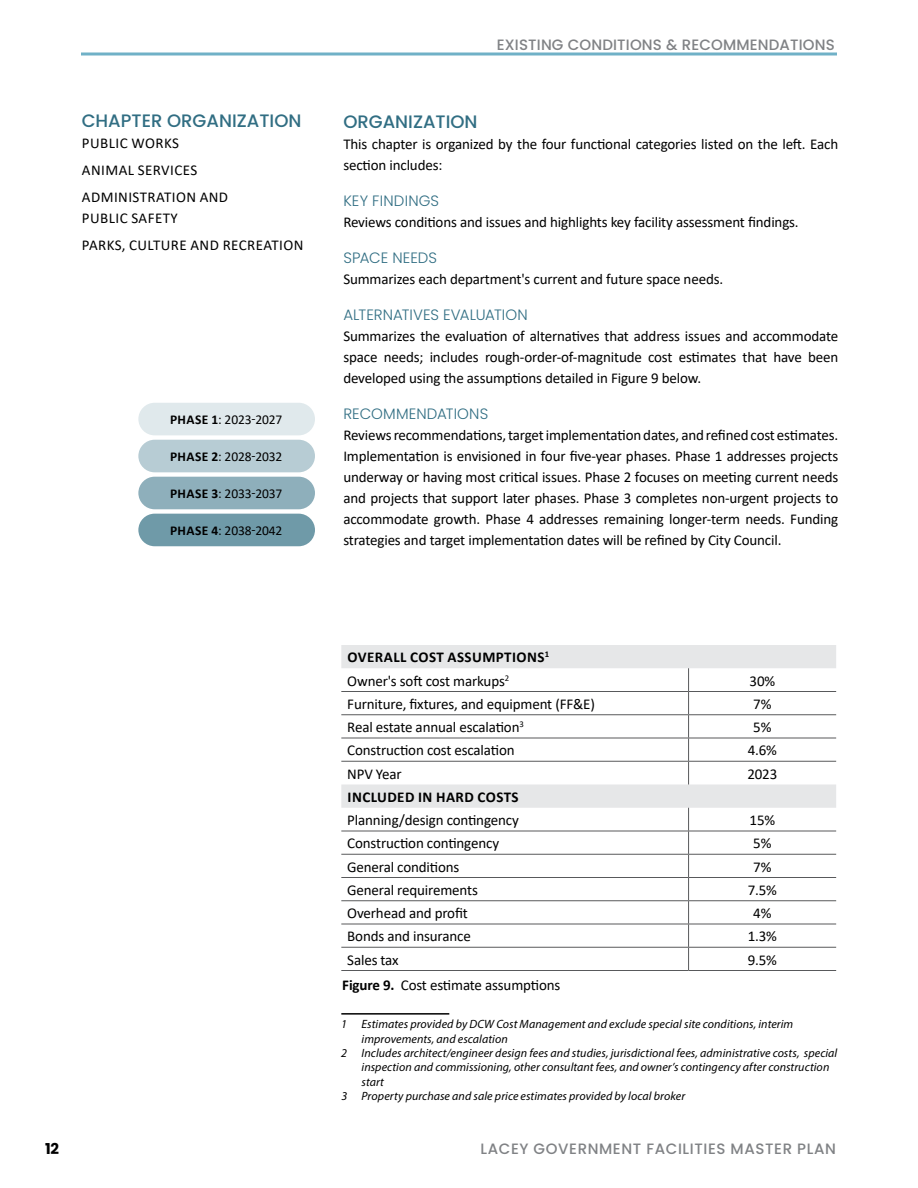
<style>
.page{position:relative;width:918px;height:1188px;background:#fff}
.page>*{position:absolute;margin:0;border:0;box-sizing:border-box;transform-origin:0 0}
.t1{font:500 18px "Poppins";color:#316e83}
.t2{font:15px/21px "Calibri";letter-spacing:-.01em;color:#000;text-align:justify}
.t3{font:15px/27px "Calibri";letter-spacing:.03em;color:#000}
.t4{font:500 15px "Poppins";letter-spacing:.04em;color:#808285}
.t5{font:700 15px/23.2px "Calibri";letter-spacing:.03em;color:#000}
.t6{font:300 15px "Poppins";color:#316e83}
.t7{font:700 15px "Poppins";color:#000}
.t8{font:13.5px "Calibri";letter-spacing:-.01em;color:#000}
.t9{font:italic 12px "Myriad Pro";letter-spacing:.005em;color:#000}
.s1{font-weight:700}
.s2{font-weight:400}
</style>
<div class="page">
<svg style="left:341px;top:645px;width:495px;height:163px"></svg>
<hr style="left:341px;top:691px;width:348px;height:1px;background:#58595b">
<hr style="left:689px;top:691px;width:147px;height:1px;background:#58595b">
<hr style="left:341px;top:714px;width:348px;height:1px;background:#58595b">
<hr style="left:689px;top:714px;width:147px;height:1px;background:#58595b">
<hr style="left:341px;top:738px;width:348px;height:1px;background:#58595b">
<hr style="left:689px;top:738px;width:147px;height:1px;background:#58595b">
<hr style="left:341px;top:761px;width:348px;height:1px;background:#58595b">
<hr style="left:689px;top:761px;width:147px;height:1px;background:#58595b">
<svg style="left:688px;top:668px;width:1px;height:116px"></svg>
<hr style="left:341px;top:831px;width:348px;height:1px;background:#58595b">
<hr style="left:689px;top:831px;width:147px;height:1px;background:#58595b">
<hr style="left:341px;top:854px;width:348px;height:1px;background:#58595b">
<hr style="left:689px;top:854px;width:147px;height:1px;background:#58595b">
<hr style="left:341px;top:877px;width:348px;height:1px;background:#58595b">
<hr style="left:689px;top:877px;width:147px;height:1px;background:#58595b">
<hr style="left:341px;top:900px;width:348px;height:1px;background:#58595b">
<hr style="left:689px;top:900px;width:147px;height:1px;background:#58595b">
<hr style="left:341px;top:924px;width:348px;height:1px;background:#58595b">
<hr style="left:689px;top:924px;width:147px;height:1px;background:#58595b">
<hr style="left:341px;top:947px;width:348px;height:1px;background:#58595b">
<hr style="left:689px;top:947px;width:147px;height:1px;background:#58595b">
<svg style="left:688px;top:808px;width:1px;height:162px"></svg>
<hr style="left:341px;top:970px;width:348px;height:1px;background:#58595b">
<hr style="left:689px;top:970px;width:147px;height:1px;background:#58595b">
<hr style="left:341px;top:1013px;width:108px;height:2px;background:#000">
<svg style="left:81px;top:52px;width:756px;height:4px;background:#93c4d4"></svg>
<div style="left:138px;top:403px;width:177px;height:32px;background:#e0e9ec;border-radius:16px"></div>
<div style="left:138px;top:440px;width:177px;height:32px;background:#b7ccd4;border-radius:16px"></div>
<div style="left:138px;top:477px;width:177px;height:32px;background:#8eafbb;border-radius:16px"></div>
<div style="left:138px;top:514px;width:177px;height:32px;background:#6f9aa8;border-radius:16px"></div>
<p class="t1" style="left:82px;top:110px;width:221px">CHAPTER ORGANIZATION</p>
<p class="t3" style="left:82px;top:129px;width:148px">PUBLIC WORKS<br>ANIMAL SERVICES<br>ADMINISTRATION AND</p>
<p class="t3" style="left:82px;top:204px;width:223px">PUBLIC SAFETY<br>PARKS, CULTURE AND RECREATION</p>
<p class="t8" style="left:170px;top:410px;width:114px"><span class="s1">PHASE 1</span>: 2023-2027</p>
<p class="t8" style="left:170px;top:447px;width:114px"><span class="s1">PHASE 2</span>: 2028-2032</p>
<p class="t8" style="left:170px;top:484px;width:114px"><span class="s1">PHASE 3</span>: 2033-2037</p>
<p class="t8" style="left:170px;top:521px;width:114px"><span class="s1">PHASE 4</span>: 2038-2042</p>
<p class="t4" style="left:497px;top:36px;width:18px">EXISTING</p>
<p class="t4" style="left:568px;top:36px;width:22px">CONDITIONS</p>
<p class="t4" style="left:666px;top:36px;width:37px">&amp; RECOMMENDATIONS</p>
<p class="t1" style="left:343px;top:111px;width:136px">ORGANIZATION</p>
<p class="t2" style="left:343px;top:133px;width:496px">This chapter is organized by the four functional categories listed on the left. Each section includes:</p>
<p class="t6" style="left:343px;top:192px;width:97px">KEY FINDINGS</p>
<p class="t2" style="left:343px;top:211px;width:457px">Reviews conditions and issues and highlights key facility assessment findings.</p>
<p class="t6" style="left:343px;top:249px;width:95px">SPACE NEEDS</p>
<p class="t2" style="left:343px;top:268px;width:379px">Summarizes each department's current and future space needs.</p>
<p class="t6" style="left:343px;top:306px;width:186px">ALTERNATIVES EVALUATION</p>
<p class="t2" style="left:343px;top:325px;width:496px">Summarizes the evaluation of alternatives that address issues and accommodate space needs; includes rough-order-of-magnitude cost estimates that have been developed using the assumptions detailed in Figure 9 below.</p>
<p class="t6" style="left:343px;top:405px;width:147px">RECOMMENDATIONS</p>
<p class="t2" style="left:343px;top:424px;width:496px">Reviews recommendations, target implementation dates, and refined cost estimates.<br>Implementation is envisioned in four five-year phases. Phase 1 addresses projects underway or having most critical issues. Phase 2 focuses on meeting current needs and projects that support later phases. Phase 3 completes non-urgent projects to accommodate growth. Phase 4 addresses remaining longer-term needs. Funding strategies and target implementation dates will be refined by City Council.</p>
<p class="t5" style="left:347px;top:645px;width:203px">OVERALL COST ASSUMPTIONS<sup>1<br></sup><span class="s2">Owner's soft cost markups</span><sup>2</sup></p>
<p class="t2" style="left:750px;top:670px;width:27px">30%</p>
<p class="t2" style="left:347px;top:693px;width:249px">Furniture, fixtures, and equipment (FF&amp;E)</p>
<p class="t2" style="left:753px;top:693px;width:20px">7%</p>
<p class="t2" style="left:347px;top:716px;width:178px">Real estate annual escalation<sup>3</sup></p>
<p class="t2" style="left:753px;top:716px;width:20px">5%</p>
<p class="t2" style="left:347px;top:739px;width:169px">Construction cost escalation</p>
<p class="t2" style="left:748px;top:739px;width:31px">4.6%</p>
<p class="t2" style="left:347px;top:763px;width:56px">NPV Year</p>
<p class="t2" style="left:747px;top:763px;width:31px">2023</p>
<p class="t5" style="left:348px;top:785px;width:173px">INCLUDED IN HARD COSTS</p>
<p class="t2" style="left:347px;top:809px;width:173px">Planning/design contingency</p>
<p class="t2" style="left:750px;top:809px;width:27px">15%</p>
<p class="t2" style="left:347px;top:832px;width:153px">Construction contingency</p>
<p class="t2" style="left:753px;top:832px;width:20px">5%</p>
<p class="t2" style="left:347px;top:856px;width:114px">General conditions</p>
<p class="t2" style="left:753px;top:856px;width:20px">7%</p>
<p class="t2" style="left:347px;top:879px;width:132px">General requirements</p>
<p class="t2" style="left:748px;top:879px;width:31px">7.5%</p>
<p class="t2" style="left:347px;top:902px;width:122px">Overhead and profit</p>
<p class="t2" style="left:753px;top:902px;width:20px">4%</p>
<p class="t2" style="left:347px;top:925px;width:125px">Bonds and insurance</p>
<p class="t2" style="left:748px;top:925px;width:31px">1.3%</p>
<p class="t2" style="left:347px;top:949px;width:53px">Sales tax</p>
<p class="t2" style="left:748px;top:949px;width:31px">9.5%</p>
<p class="t2" style="left:342px;top:974px;width:220px"><span class="s1">Figure 9.</span> Cost estimate assumptions</p>
<p class="t9" style="left:341px;top:1017px;width:454px">1 Estimates provided by DCW Cost Management and exclude special site conditions, interim</p>
<p class="t9" style="left:362px;top:1031px;width:148px">improvements, and escalation</p>
<p class="t9" style="left:341px;top:1046px;width:498px">2 Includes architect/engineer design fees and studies, jurisdictional fees, administrative costs, special</p>
<p class="t9" style="left:362px;top:1060px;width:469px">inspection and commissioning, other consultant fees, and owner’s contingency after construction</p>
<p class="t9" style="left:362px;top:1074px;width:24px">start</p>
<p class="t9" style="left:341px;top:1089px;width:345px">3 Property purchase and sale price estimates provided by local broker</p>
<p class="t7" style="left:45px;top:1140px;width:16px">12</p>
<p class="t4" style="left:480px;top:1140px;width:357px">LACEY GOVERNMENT FACILITIES MASTER PLAN</p>
</div>
